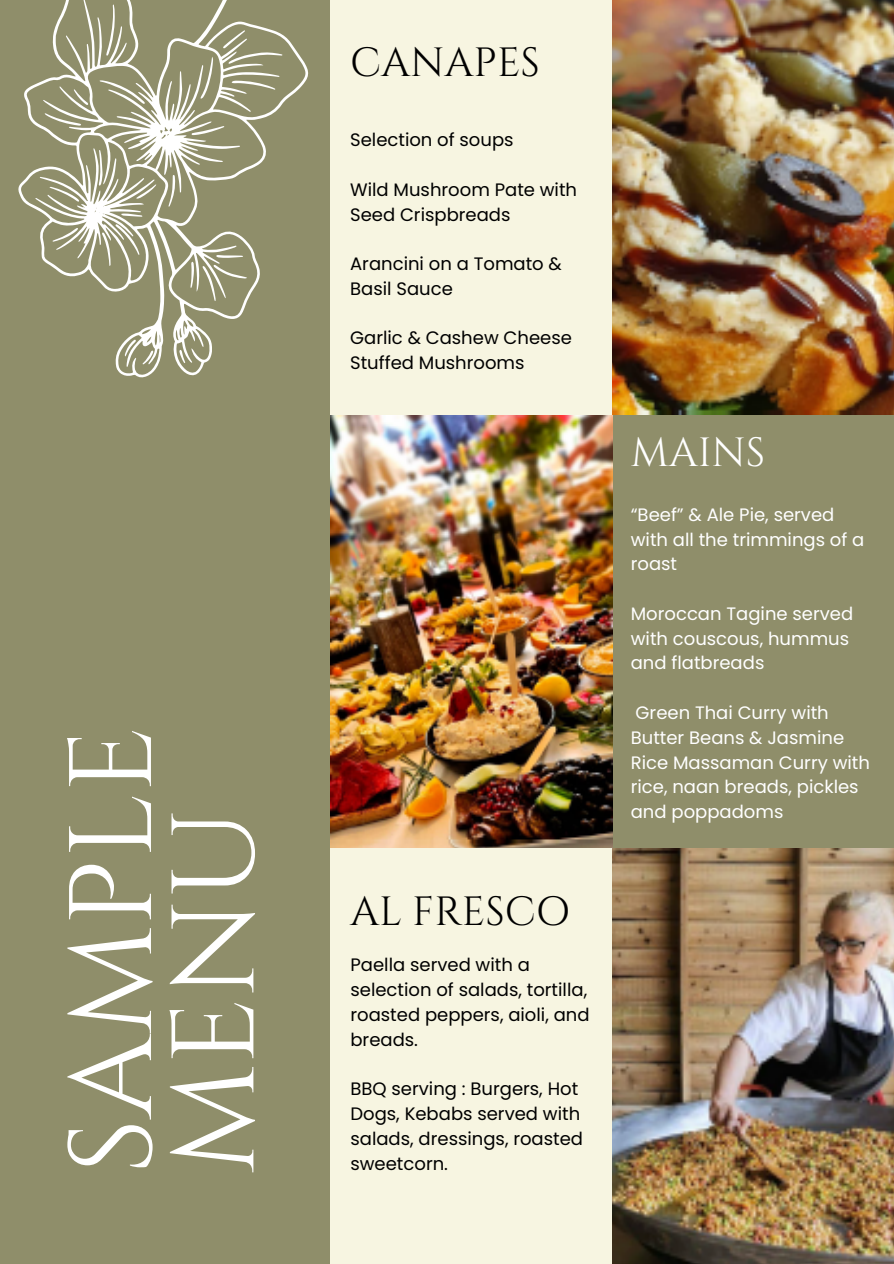
<style>
.page{position:relative;width:894px;height:1264px;background:#fff}
.page>*{position:absolute;margin:0;border:0;box-sizing:border-box;transform-origin:0 0}
.t1{font:116.85px/102.4px "Cinzel";color:#fff}
.t2{font:40.8px "Cinzel";color:#000}
.t3{font:40.8px "Cinzel";color:#fff}
.t4{font:18px/24.8px "Poppins";color:#000}
.t5{font:18px/24.8px "Poppins";color:#fff}
</style>
<div class="page">
<div style="left:0;top:0;width:893px;height:1263px;background:#8f8e6a"></div>
<img style="left:612px;top:0;width:281px;height:415px">
<img style="left:612px;top:848px;width:281px;height:415px">
<img style="left:330px;top:415px;width:282px;height:433px">
<div style="left:330px;top:0;width:282px;height:414px;background:#f7f5e1"></div>
<div style="left:330px;top:848px;width:282px;height:415px;background:#f7f5e1"></div>
<svg style="left:18px;top:0;width:291px;height:378px"></svg>
<svg style="left:45px;top:4px;width:238px;height:297px"></svg>
<svg style="left:120px;top:339px;width:36px;height:26px"></svg>
<svg style="left:176px;top:349px;width:13px;height:14px"></svg>
<p class="t1" style="left:65px;top:1174px;width:450px;rotate:-90deg">SAMPLE<br>MENU</p>
<h2 class="t2" style="left:350px;top:36px;width:191px">CANAPES</h2>
<h1 class="t4" style="left:350px;top:128px;width:165px">Selection of soups</h1>
<h2 class="t4" style="left:350px;top:177px;width:228px">Wild Mushroom Pate with<br>Seed Crispbreads</h2>
<p class="t4" style="left:350px;top:251px;width:213px">Arancini on a Tomato &amp;<br>Basil Sauce</p>
<p class="t4" style="left:350px;top:326px;width:223px">Garlic &amp; Cashew Cheese<br>Stuffed Mushrooms</p>
<p class="t2" style="left:350px;top:885px;width:221px">AL FRESCO</p>
<h2 class="t4" style="left:350px;top:952px;width:240px">Paella served with a selection of salads, tortilla, roasted peppers, aioli, and breads.</h2>
<p class="t4" style="left:350px;top:1076px;width:234px">BBQ serving : Burgers, Hot<br>Dogs, Kebabs served with salads, dressings, roasted sweetcorn.</p>
<p class="t3" style="left:630px;top:426px;width:136px">MAINS</p>
<p class="t5" style="left:630px;top:502px;width:235px">“Beef” &amp; Ale Pie, served with all the trimmings of a roast</p>
<p class="t5" style="left:630px;top:601px;width:224px">Moroccan Tagine served with couscous, hummus and flatbreads</p>
<p class="t5" style="left:630px;top:700px;width:240px">Green Thai Curry with<br>Butter Beans &amp; Jasmine<br>Rice Massaman Curry with rice, naan breads, pickles and poppadoms</p>
</div>
